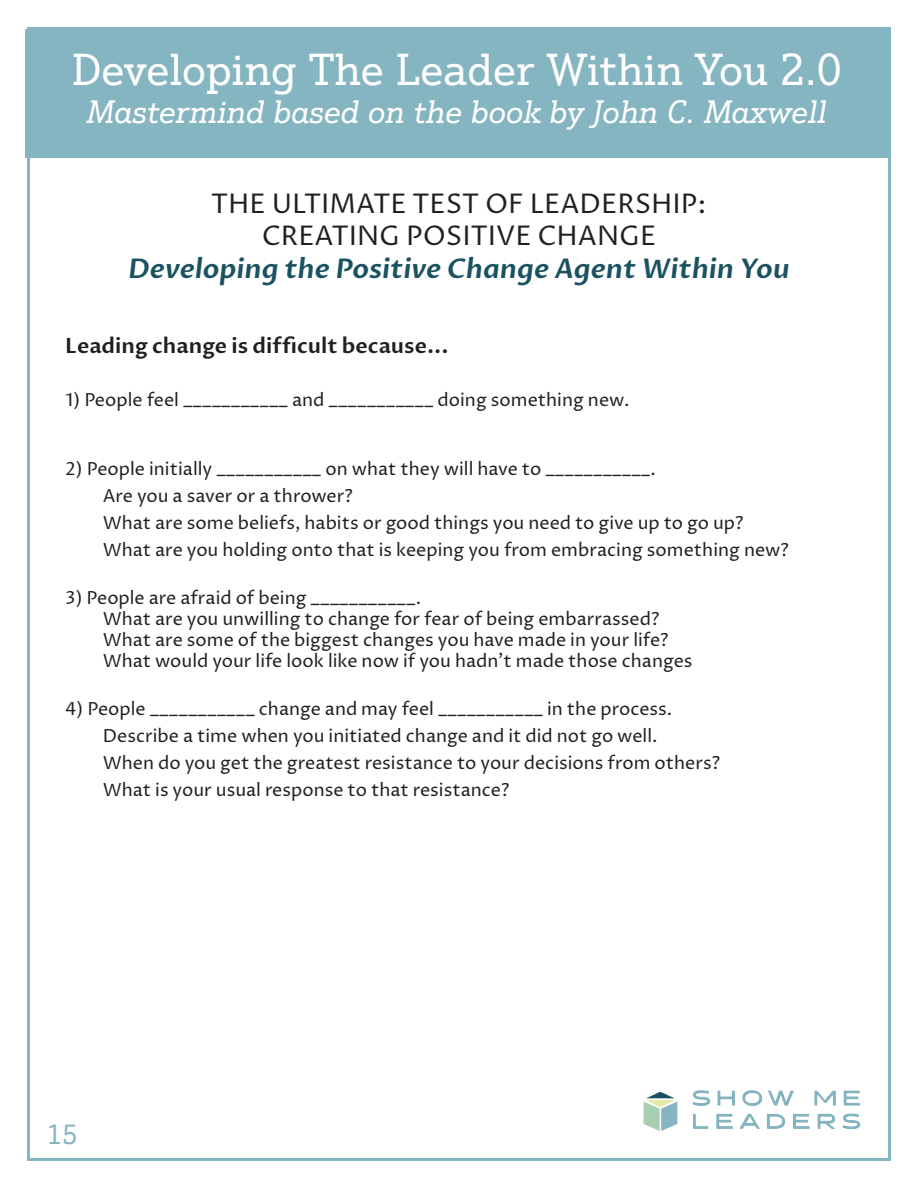
<style>
.page{position:relative;width:918px;height:1188px;background:#fff}
.page>*{position:absolute;margin:0;border:0;box-sizing:border-box;transform-origin:0 0}
.t1{font:43.5px "Justus Pro";color:#fff}
.t2{font:italic 31.5px "Justus Pro";color:#fff}
.t3{font:27px/32.4px "Proza Libre";color:#231f20;text-align:center}
.t4{font:italic 600 27px "Proza Libre";color:#1a5260}
.t5{font:27px "Justus Pro";color:#85b5c0}
.t6{font:600 21px "Proza Libre";color:#231f20}
.t7{font:18px "Proza Libre";color:#231f20}
</style>
<div class="page">
<div style="left:25px;top:29px;width:864px;height:129px;background:#85b5c0"></div>
<img style="left:643px;top:1090px;width:218px;height:41px">
<h1 class="t1" style="left:72px;top:43px;width:771px">Developing The Leader Within You 2.0</h1>
<h2 class="t2" style="left:87px;top:92px;width:742px">Mastermind based on the book by John C. Maxwell</h2>
<p class="t3" style="left:211px;top:188px;width:497px">THE ULTIMATE TEST OF LEADERSHIP:<br>CREATING POSITIVE CHANGE</p>
<p class="t4" style="left:128px;top:252px;width:663px">Developing the Positive Change Agent Within You</p>
<p class="t6" style="left:65px;top:333px;width:385px">Leading change is difficult because...</p>
<p class="t7" style="left:65px;top:388px;width:566px">1) People feel ___________ and ___________ doing something new.</p>
<p class="t7" style="left:65px;top:457px;width:592px">2) People initially ___________ on what they will have to ___________.</p>
<p class="t7" style="left:103px;top:484px;width:252px">Are you a saver or a thrower?</p>
<p class="t7" style="left:103px;top:511px;width:642px">What are some beliefs, habits or good things you need to give up to go up?</p>
<p class="t7" style="left:103px;top:538px;width:688px">What are you holding onto that is keeping you from embracing something new?</p>
<p class="t7" style="left:65px;top:586px;width:357px">3) People are afraid of being ___________.</p>
<p class="t7" style="left:103px;top:607px;width:558px">What are you unwilling to change for fear of being embarrassed?</p>
<p class="t7" style="left:103px;top:628px;width:567px">What are some of the biggest changes you have made in your life?</p>
<p class="t7" style="left:103px;top:649px;width:591px">What would your life look like now if you hadn’t made those changes</p>
<p class="t7" style="left:65px;top:697px;width:609px">4) People ___________ change and may feel ___________ in the process.</p>
<p class="t7" style="left:103px;top:724px;width:556px">Describe a time when you initiated change and it did not go well.</p>
<p class="t7" style="left:103px;top:751px;width:619px">When do you get the greatest resistance to your decisions from others?</p>
<p class="t7" style="left:103px;top:778px;width:408px">What is your usual response to that resistance?</p>
<p class="t5" style="left:47px;top:1117px;width:32px">15</p>
</div>
